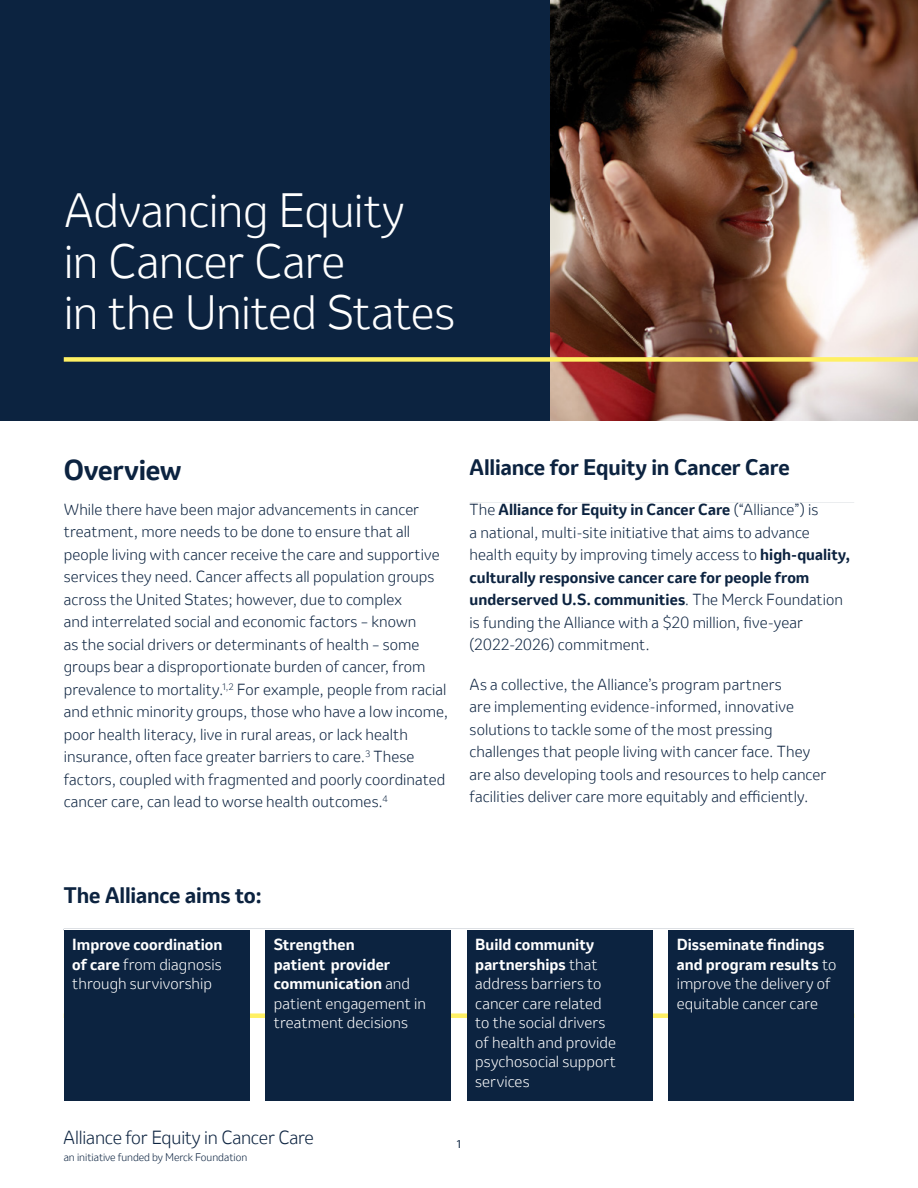
<style>
.page{position:relative;width:918px;height:1188px;background:#fff}
.page>*{position:absolute;margin:0;border:0;box-sizing:border-box;transform-origin:0 0}
.t1{font:300 45px/51px "Invention";letter-spacing:-.015em;color:#fff}
.t2{font:700 27px "Invention";letter-spacing:-.005em;color:#0c2340}
.t3{font:700 21px "Invention";letter-spacing:-.01em;color:#0c2340}
.t4{font:300 17.7px "Invention";letter-spacing:-.01em;color:#0c2340}
.t5{font:300 15px/22.5px "Invention";letter-spacing:.005em;color:#0c2340}
.t6{font:300 15px/19.5px "Invention";letter-spacing:.005em;color:#fff}
.t7{font:10.5px "Invention";color:#0c2340}
.t8{font:300 10.35px "Invention";color:#0c2340}
.s1{font-weight:700}
</style>
<div class="page">
<svg style="left:64px;top:930px;width:790px;height:1px"></svg>
<div style="left:64px;top:1013px;width:790px;height:5px;background:#fff063"></div>
<div style="left:467px;top:931px;width:186px;height:170px;background:#0c2340"></div>
<div style="left:0;top:0;width:918px;height:420px;background:#0c2340"></div>
<img style="left:550px;top:0;width:368px;height:420px">
<div style="left:64px;top:357px;width:854px;height:5px;background:#fff063"></div>
<div style="left:64px;top:931px;width:186px;height:170px;background:#0c2340"></div>
<div style="left:265px;top:931px;width:186px;height:170px;background:#0c2340"></div>
<div style="left:668px;top:931px;width:186px;height:170px;background:#0c2340"></div>
<p class="t1" style="left:64px;top:185px;width:393px">Advancing Equity<br>in Cancer Care<br>in the United States</p>
<h3 class="t2" style="left:64px;top:450px;width:119px">Overview</h3>
<h3 class="t3" style="left:470px;top:452px;width:322px">Alliance for Equity in Cancer Care</h3>
<p class="t5" style="left:64px;top:498px;width:377px">While there have been major advancements in cancer treatment, more needs to be done to ensure that all people living with cancer receive the care and supportive</p>
<p class="t5" style="left:64px;top:565px;width:372px">services they need. Cancer affects all population groups</p>
<p class="t5" style="left:64px;top:588px;width:386px">across the United States; however, due to complex<br>and interrelated social and economic factors – known<br>as the social drivers or determinants of health – some groups bear a disproportionate burden of cancer, from prevalence to mortality.<sup>1,2</sup> For example, people from racial and ethnic minority groups, those who have a low income, poor health literacy, live in rural areas, or lack health insurance, often face greater barriers to care.<sup>3</sup> These factors, coupled with fragmented and poorly coordinated cancer care, can lead to worse health outcomes.<sup>4</sup></p>
<p class="t5" style="left:470px;top:498px;width:382px">The <span class="s1">Alliance for Equity in Cancer Care</span> (“Alliance”) is<br>a national, multi-site initiative that aims to advance health equity by improving timely access to <span class="s1">high-quality, culturally responsive cancer care for people from underserved U.S. communities</span>. The Merck Foundation</p>
<p class="t5" style="left:470px;top:611px;width:335px">is funding the Alliance with a $20 million, five-year</p>
<p class="t5" style="left:470px;top:633px;width:182px">(2022-2026) commitment.</p>
<p class="t5" style="left:470px;top:673px;width:358px">As a collective, the Alliance’s program partners<br>are implementing evidence-informed, innovative solutions to tackle some of the most pressing challenges that people living with cancer face. They are also developing tools and resources to help cancer</p>
<p class="t5" style="left:470px;top:785px;width:340px">facilities deliver care more equitably and efficiently.</p>
<h3 class="t3" style="left:64px;top:880px;width:200px">The Alliance aims to:</h3>
<p class="t6" style="left:72px;top:935px;width:152px;text-align:justify"><span class="s1">Improve coordination of care</span> from diagnosis through survivorship</p>
<p class="t6" style="left:274px;top:935px;width:154px"><span class="s1">Strengthen<br>patient provider communication</span> and patient engagement in treatment decisions</p>
<p class="t6" style="left:475px;top:935px;width:142px"><span class="s1">Build community partnerships</span> that address barriers to cancer care related to the social drivers of health and provide psychosocial support services</p>
<p class="t6" style="left:677px;top:935px;width:161px"><span class="s1">Disseminate findings and program results</span> to improve the delivery of equitable cancer care</p>
<p class="t4" style="left:63px;top:1126px;width:252px">Alliance for Equity in Cancer Care</p>
<p class="t7" style="left:457px;top:1137px;width:6px">1</p>
<p class="t8" style="left:64px;top:1150px;width:185px">an initiative funded by Merck Foundation</p>
</div>
